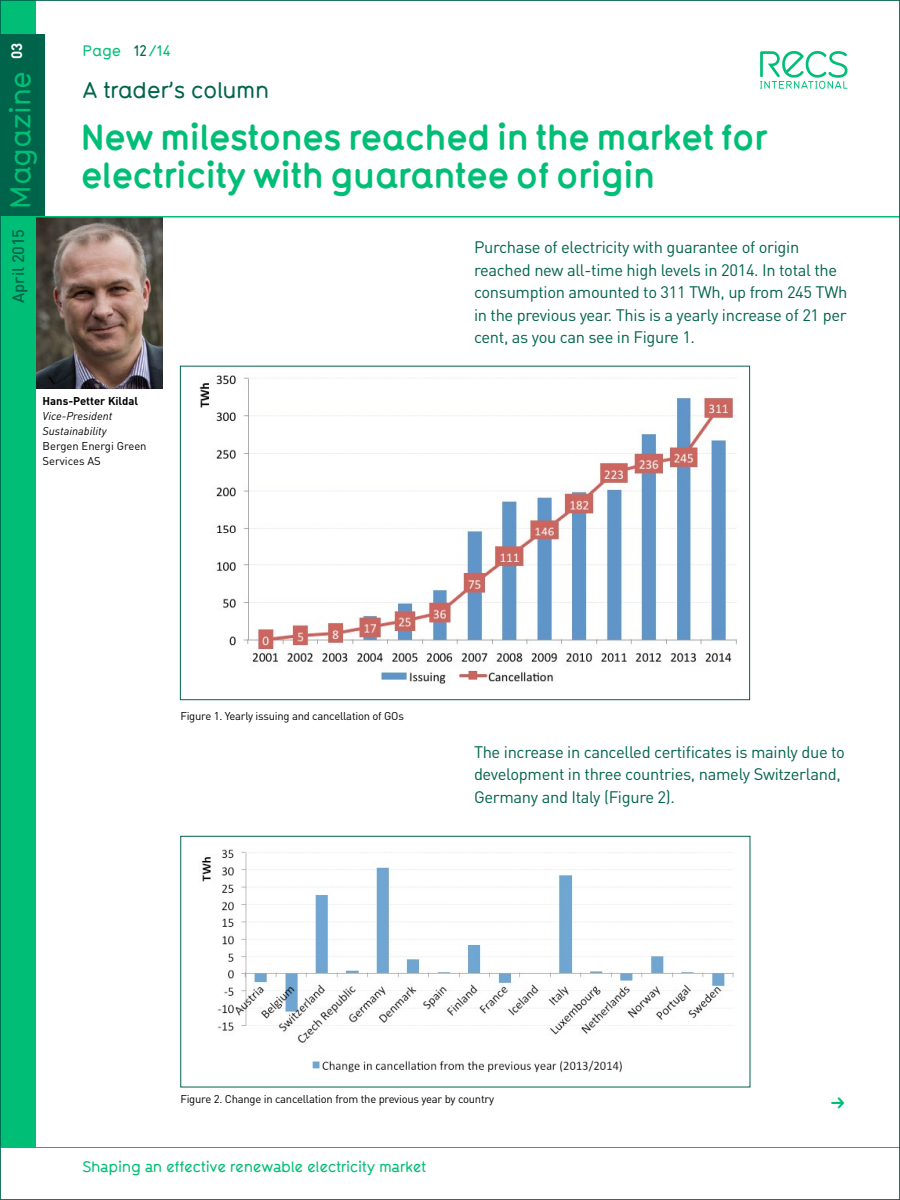
<style>
.page{position:relative;width:900px;height:1200px;background:#fff}
.page>*{position:absolute;margin:0;border:0;box-sizing:border-box;transform-origin:0 0}
.t1{font:700 36px/37.5px "Typ 1451";letter-spacing:-.03em;color:#00be76}
.t2{font:500 22.5px "Typ 1451";letter-spacing:-.02em;color:#00644b}
.t3{font:16.5px/22.5px "DIN";letter-spacing:-.02em;color:#00644b}
.t4{font:500 16.5px "DIN";letter-spacing:-.005em;color:#00644b}
.t5{font:500 15px "Typ 1451 Alternate";letter-spacing:-.02em;color:#00be76}
.t6{font:500 15px "Typ 1451";letter-spacing:.01em;color:#00be76}
.t7{font:11.25px "DIN";letter-spacing:-.02em;color:#000}
.t8{font:italic 11.25px/15px "DIN";color:#000}
.t9{font:11.25px/15px "DIN";color:#000}
.t10{font:700 11.25px "DIN";color:#000}
.s1{font-family:"Typ 1451";font-size:28.5px;color:#00be76}
.s2{font-weight:700;font-size:15px;color:#fff}
.s3{color:#00644b}
</style>
<div class="page">
<hr style="left:0;top:1147px;width:900px;height:1px;background:#00be76">
<svg style="left:760px;top:51px;width:87px;height:38px"></svg>
<div style="left:0;top:0;width:36px;height:1148px;background:#00be76"></div>
<div style="left:0;top:34px;width:45px;height:182px;background:#00644b"></div>
<img style="left:36px;top:218px;width:126px;height:170px">
<hr style="left:0;top:216px;width:900px;height:2px;background:#00be76">
<img style="left:199px;top:375px;width:538px;height:309px">
<img style="left:201px;top:849px;width:534px;height:224px">
<div style="left:180px;top:836px;width:570px;height:251px;border:1px solid #00644b"></div>
<p class="t4" style="left:8px;top:303px;width:262px;rotate:-90deg">April 2015 <span class="s1">Magazine</span> <span class="s2">03</span></p>
<p class="t6" style="left:82px;top:40px;width:90px">Page <span class="s3">12</span>/14</p>
<h2 class="t2" style="left:82px;top:74px;width:188px">A trader’s column</h2>
<h1 class="t1" style="left:80px;top:117px;width:689px">New milestones reached in the market for electricity with guarantee of origin</h1>
<p class="t3" style="left:474px;top:236px;width:375px">Purchase of electricity with guarantee of origin reached new all-time high levels in 2014. In total the consumption amounted to 311 TWh, up from 245 TWh in the previous year. This is a yearly increase of 21 per cent, as you can see in Figure 1.</p>
<p class="t10" style="left:43px;top:394px;width:97px">Hans-Petter Kildal</p>
<p class="t8" style="left:43px;top:408px;width:71px">Vice-President<br>Sustainability</p>
<p class="t9" style="left:43px;top:438px;width:106px">Bergen Energi Green<br>Services AS</p>
<p class="t7" style="left:180px;top:709px;width:225px">Figure 1. Yearly issuing and cancellation of GOs</p>
<p class="t3" style="left:474px;top:740px;width:372px">The increase in cancelled certificates is mainly due to development in three countries, namely Switzerland,<br>Germany and Italy (Figure 2).</p>
<p class="t7" style="left:180px;top:1091px;width:315px">Figure 2. Change in cancellation from the previous year by country</p>
<p class="t5" style="left:82px;top:1156px;width:345px">Shaping an effective renewable electricity market</p>
</div>
